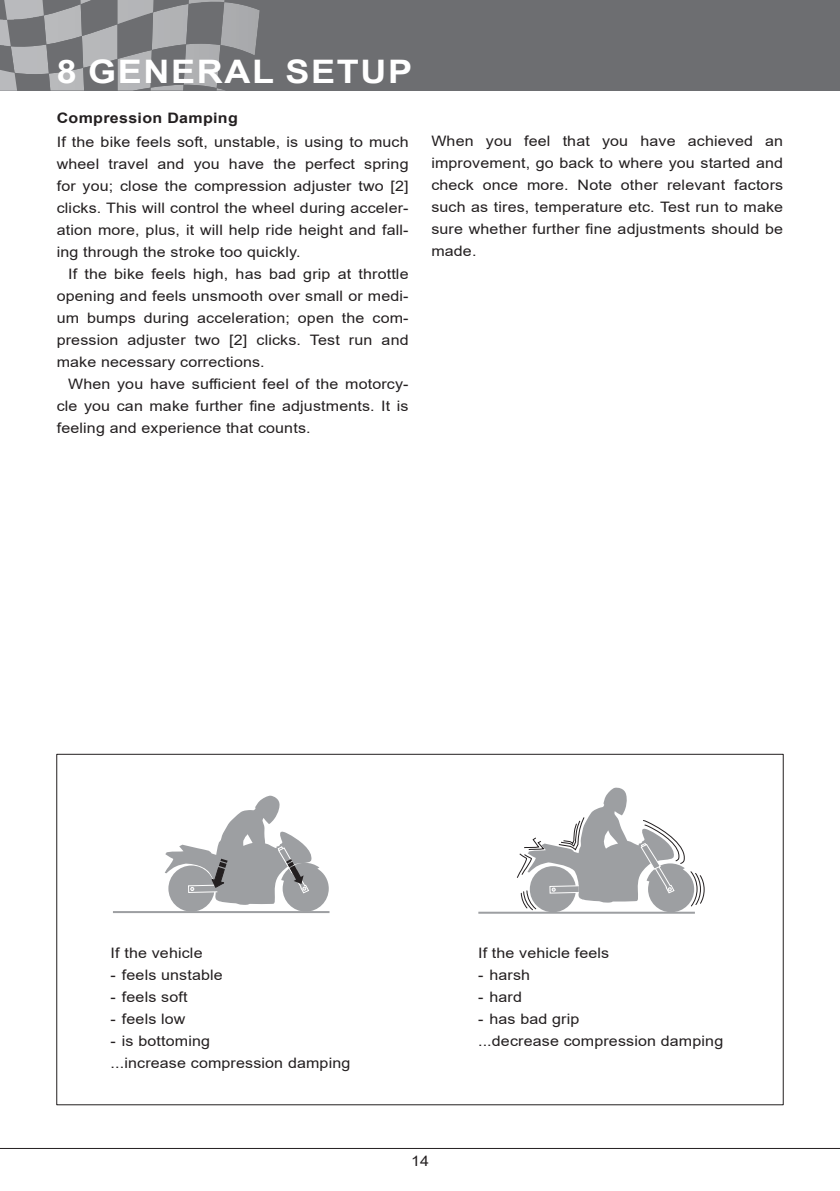
<style>
.page{position:relative;width:840px;height:1191px;background:#fff}
.page>*{position:absolute;margin:0;border:0;box-sizing:border-box;transform-origin:0 0}
.t1{font:700 32.4px "Arial";letter-spacing:.045em;color:#fff;scale:1.11 1}
.t2{font:14.4px/22px "Arial";letter-spacing:.01em;color:#231f20;text-align:justify;scale:1.11 1}
.t3{font:700 14.4px "Arial";letter-spacing:.02em;color:#231f20;scale:1.11 1}
</style>
<div class="page">
<hr style="left:0;top:1148px;width:839px;height:1px;background:#231f20">
<div style="left:0;top:0;width:839px;height:91px;background:#6d6e71"></div>
<svg style="left:0;top:0;width:260px;height:91px"></svg>
<hr style="left:113px;top:911px;width:216px;height:2px;background:#9d9fa2">
<svg style="left:165px;top:795px;width:163px;height:116px"></svg>
<hr style="left:478px;top:911px;width:216px;height:2px;background:#9d9fa2">
<svg style="left:516px;top:787px;width:188px;height:125px"></svg>
<h1 class="t1" style="left:57px;top:59px;width:321px">8 GE ERAL SETUP</h1>
<p class="t3" style="left:57px;top:113px;width:164px">Compression Damping</p>
<p class="t2" style="left:57px;top:132px;width:318px">If the bike feels soft, unstable, is using to much wheel travel and you have the perfect spring for you; close the compression adjuster two [2] clicks. This will control the wheel during acceler&shy;ation more, plus, it will help ride height and fall&shy;ing through the stroke too quickly.</p>
<p class="t2" style="left:57px;top:264px;width:318px;text-indent:11px">If the bike feels high, has bad grip at throttle opening and feels unsmooth over small or medi&shy;um bumps during acceleration; open the com&shy;pression adjuster two [2] clicks. Test run and make necessary corrections.</p>
<p class="t2" style="left:57px;top:373px;width:318px;text-indent:11px">When you have sufficient feel of the motorcy&shy;cle you can make further fine adjustments. It is feeling and experience that counts.</p>
<p class="t2" style="left:431px;top:132px;width:318px">When you feel that you have achieved an improvement, go back to where you started and check once more. Note other relevant factors such as tires, temperature etc. Test run to make sure whether further fine adjustments should be made.</p>
<p class="t2" style="left:110px;top:943px;width:84px">If the vehicle</p>
<p class="t2" style="left:110px;top:964px;width:103px">- feels unstable</p>
<p class="t2" style="left:110px;top:986px;width:71px">- feels soft</p>
<p class="t2" style="left:110px;top:1008px;width:69px">- feels low</p>
<p class="t2" style="left:110px;top:1030px;width:217px">- is bottoming<br>...increase compression damping</p>
<p class="t2" style="left:478px;top:943px;width:120px">If the vehicle feels</p>
<p class="t2" style="left:478px;top:964px;width:48px">- harsh</p>
<p class="t2" style="left:478px;top:986px;width:41px">- hard</p>
<p class="t2" style="left:478px;top:1008px;width:222px">- has bad grip<br>...decrease compression damping</p>
<p class="t2" style="left:411px;top:1151px;width:18px">14</p>
</div>
